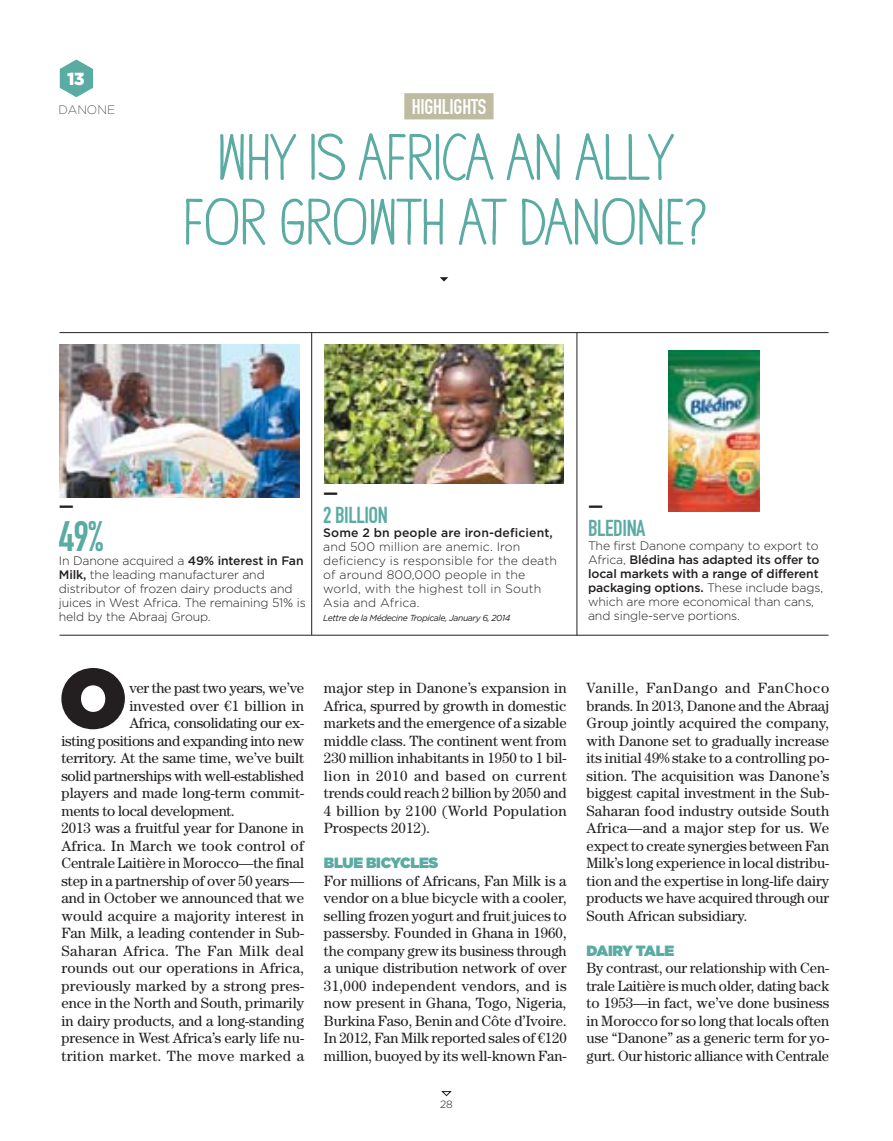
<style>
.page{position:relative;width:893px;height:1141px;background:#fff}
.page>*{position:absolute;margin:0;border:0;box-sizing:border-box;transform-origin:0 0}
.t1{font:900 84px "Gotham";color:#231f20}
.t2{font:63px/64.8px "YWFT Hannah";color:#5aaba2;text-align:center}
.t3{font:42px "DIN Engschrift Std";color:#5aaba2}
.t4{font:22.75px "DIN Engschrift Std";letter-spacing:-.02em;color:#5aaba2}
.t5{font:22.75px "DIN Engschrift Std";color:#231f20}
.t6{font:21px "DIN Engschrift Std";letter-spacing:-.01em;color:#fff}
.t7{font:900 17.5px "Gotham";color:#fff}
.t8{font:14.88px/17.5px "Century Std";color:#231f20;text-align:justify}
.t9{font:14.88px "Century Std";letter-spacing:-.02em;color:#231f20}
.t10{font:14.88px "Century Std";letter-spacing:.025em;color:#231f20}
.t11{font:14.88px "Century Std";letter-spacing:.035em;color:#231f20}
.t12{font:900 14.88px "Gotham";letter-spacing:-.02em;color:#5aaba2}
.t13{font:300 12.25px/14px "Gotham";letter-spacing:-.01em;color:#231f20}
.t14{font:300 12.25px/14px "Gotham";letter-spacing:.01em;color:#231f20}
.t15{font:200 12.25px "Gotham";letter-spacing:-.005em;color:#231f20}
.t16{font:300 10.5px "Gotham";color:#231f20}
.t17{font:italic 8.75px "Gotham";letter-spacing:-.04em;color:#231f20}
.s1{font-weight:500}
</style>
<div class="page">
<svg style="left:442px;top:1091px;width:10px;height:5px"></svg>
<svg style="left:440px;top:277px;width:8px;height:4px"></svg>
<div style="left:404px;top:93px;width:90px;height:26px;background:#bebba1"></div>
<img style="left:60px;top:345px;width:239px;height:152px">
<img style="left:669px;top:350px;width:91px;height:162px">
<hr style="left:60px;top:332px;width:768px;height:1px;background:#231f20">
<hr style="left:60px;top:635px;width:768px;height:1px;background:#231f20">
<hr style="left:577px;top:332px;width:1px;height:303px;background:#231f20">
<hr style="left:311px;top:332px;width:1px;height:303px;background:#231f20">
<img style="left:324px;top:345px;width:240px;height:139px">
<svg style="left:60px;top:60px;width:33px;height:37px"></svg>
<p class="t7" style="left:67px;top:72px;width:19px">13</p>
<p class="t15" style="left:58px;top:104px;width:58px">DANONE</p>
<h3 class="t6" style="left:412px;top:99px;width:76px">HIGHLIGHTS</h3>
<h2 class="t2" style="left:183px;top:125px;width:525px">WHY IS AFRICA AN ALLY<br>FOR GROWTH AT DANONE?</h2>
<h3 class="t5" style="left:59px;top:497px;width:17px">--</h3>
<p class="t3" style="left:59px;top:521px;width:46px">49%</p>
<p class="t13" style="left:59px;top:554px;width:248px">In Danone acquired a <span class="s1">49% interest in Fan Milk,</span> the leading manufacturer and distributor of frozen dairy products and juices in West Africa. The remaining 51% is held by the Abraaj Group.</p>
<p class="t1" style="left:59px;top:666px;width:69px">O</p>
<p class="t8" style="left:129px;top:681px;width:176px">ver the past two years, we’ve invested over €1 billion in Africa, consolidating our ex-</p>
<p class="t9" style="left:61px;top:735px;width:244px">isting positions and expanding into new</p>
<p class="t8" style="left:61px;top:751px;width:244px">territory. At the same time, we’ve built solid partnerships with well-established players and made long-term commit-</p>
<p class="t9" style="left:61px;top:805px;width:175px">ments to local development.</p>
<p class="t8" style="left:61px;top:821px;width:244px">2013 was a fruitful year for Danone in<br>Africa. In March we took control of</p>
<p class="t8" style="left:61px;top:856px;width:244px">Centrale Laitière in Morocco—the final</p>
<p class="t8" style="left:61px;top:873px;width:244px">step in a partnership of over 50 years— and in October we announced that we would acquire a majority interest in Fan Milk, a leading contender in Sub-Saharan Africa. The Fan Milk deal rounds out our operations in Africa, previously marked by a strong pres-</p>
<p class="t8" style="left:61px;top:996px;width:244px">ence in the North and South, primarily</p>
<p class="t8" style="left:61px;top:1013px;width:244px">in dairy products, and a long-standing presence in West Africa’s early life nu-</p>
<p class="t10" style="left:61px;top:1050px;width:244px">trition market. The move marked a</p>
<h3 class="t5" style="left:323px;top:484px;width:17px">--</h3>
<p class="t4" style="left:323px;top:507px;width:66px">2 BILLION</p>
<p class="t14" style="left:323px;top:527px;width:235px"><span class="s1">Some 2 bn people are iron-deficient, </span>and 500 million are anemic. Iron deficiency is responsible for the death of around 800,000 people in the world, with the highest toll in South<br>Asia and Africa.</p>
<p class="t17" style="left:323px;top:614px;width:189px">Lettre de la Médecine Tropicale, January 6, 2014</p>
<p class="t8" style="left:324px;top:681px;width:244px">major step in Danone’s expansion in Africa, spurred by growth in domestic markets and the emergence of a sizable middle class. The continent went from 230 million inhabitants in 1950 to 1 bil-</p>
<p class="t11" style="left:324px;top:770px;width:244px">lion in 2010 and based on current</p>
<p class="t8" style="left:324px;top:786px;width:244px">trends could reach 2 billion by 2050 and 4 billion by 2100 (World Population Prospects 2012).</p>
<h4 class="t12" style="left:324px;top:857px;width:116px">BLUE BICYCLES</h4>
<p class="t8" style="left:324px;top:873px;width:244px">For millions of Africans, Fan Milk is a vendor on a blue bicycle with a cooler, selling frozen yogurt and fruit juices to passersby. Founded in Ghana in 1960, the company grew its business through a unique distribution network of over 31,000 independent vendors, and is now present in Ghana, Togo, Nigeria, Burkina Faso, Benin and Côte d’Ivoire.<br>In 2012, Fan Milk reported sales of €120 million, buoyed by its well-known Fan-</p>
<p class="t16" style="left:440px;top:1099px;width:14px">28</p>
<h3 class="t5" style="left:588px;top:497px;width:17px">--</h3>
<p class="t4" style="left:588px;top:520px;width:59px">BLEDINA</p>
<p class="t13" style="left:588px;top:540px;width:237px">The first Danone company to export to Africa, <span class="s1">Blédina has adapted its offer to local markets with a range of different packaging options.</span> These include bags, which are more economical than cans, and single-serve portions.</p>
<p class="t8" style="left:586px;top:681px;width:244px">Vanille, FanDango and FanChoco brands. In 2013, Danone and the Abraaj Group jointly acquired the company, with Danone set to gradually increase its initial 49% stake to a controlling po-</p>
<p class="t8" style="left:586px;top:768px;width:244px">sition. The acquisition was Danone’s</p>
<p class="t8" style="left:586px;top:786px;width:244px">biggest capital investment in the Sub-Saharan food industry outside South Africa—and a major step for us. We expect to create synergies between Fan Milk’s long experience in local distribu-</p>
<p class="t8" style="left:586px;top:873px;width:244px">tion and the expertise in long-life dairy</p>
<p class="t8" style="left:586px;top:891px;width:244px">products we have acquired through our<br>South African subsidiary.</p>
<h4 class="t12" style="left:586px;top:945px;width:89px">DAIRY TALE</h4>
<p class="t8" style="left:586px;top:961px;width:244px">By contrast, our relationship with Cen-</p>
<p class="t8" style="left:586px;top:978px;width:244px">trale Laitière is much older, dating back</p>
<p class="t8" style="left:586px;top:996px;width:244px">to 1953—in fact, we’ve done business in Morocco for so long that locals often use “Danone” as a generic term for yo-</p>
<p class="t8" style="left:586px;top:1048px;width:244px">gurt. Our historic alliance with Centrale</p>
</div>
